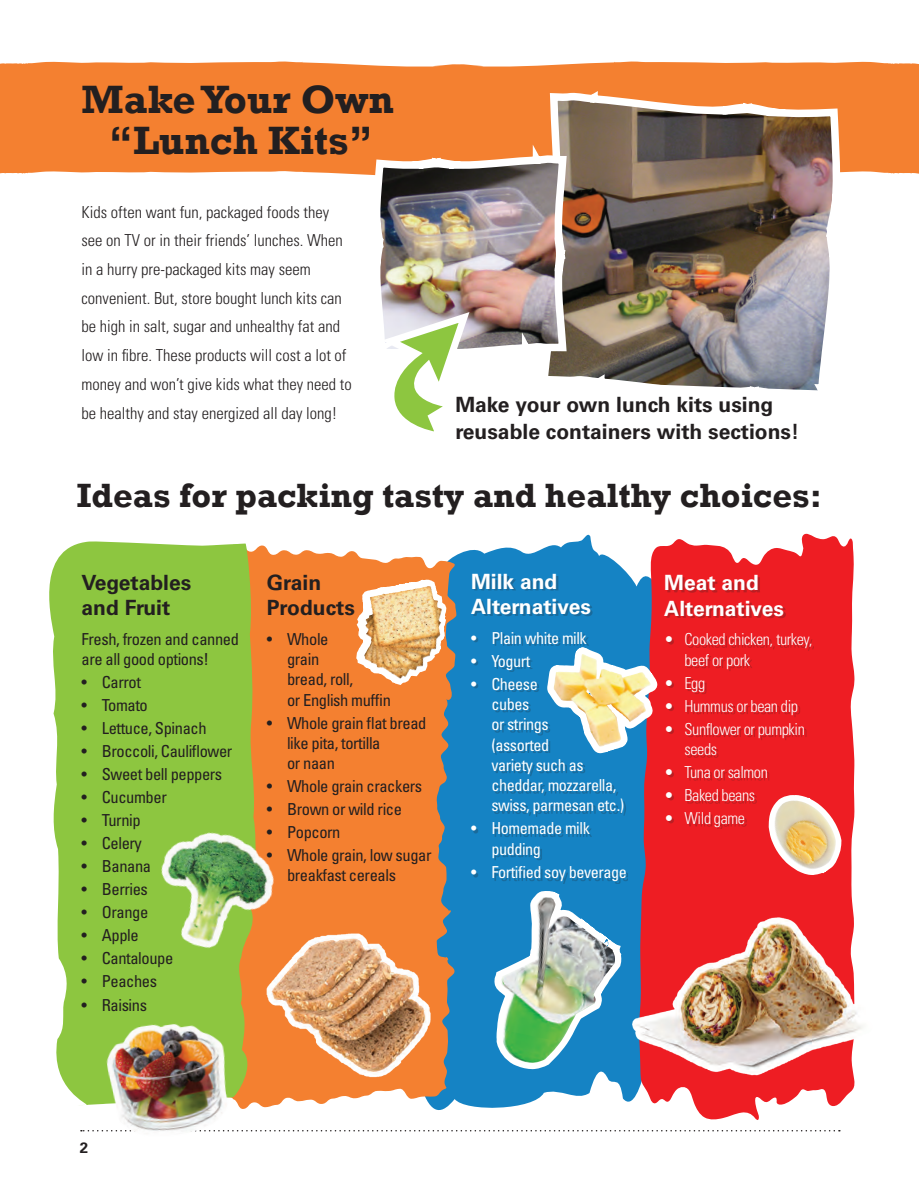
<style>
.page{position:relative;width:919px;height:1187px;background:#fff}
.page>*{position:absolute;margin:0;border:0;box-sizing:border-box;transform-origin:0 0}
.t1{font:700 40.5px/40.5px "Rockwell";color:#231f20;text-align:center}
.t2{font:700 34.5px "Rockwell";color:#231f20}
.t3{font:700 21px/25.5px "Univers LT Std";color:#231f20}
.t4{font:700 21px/25.5px "Univers LT Std";color:#fff}
.t5{font:condensed 16.5px/20.2px "Univers LT Std";letter-spacing:-.025em;color:#231f20}
.t6{font:300 condensed 16.5px/28.7px "Univers LT Std";color:#231f20}
.t7{font:condensed 16.5px/20.2px "Univers LT Std";letter-spacing:-.025em;color:#fff}
.t8{font:300 condensed 16.5px/20.2px "Univers LT Std";letter-spacing:-.025em;color:#fff}
.t9{font:700 15px "Univers LT Std";color:#231f20}
</style>
<div class="page">
<div style="left:0;top:61px;width:918px;height:114px;background:#f48030"></div>
<div style="left:433px;top:547px;width:204px;height:563px;background:#1583c4"></div>
<svg style="left:260px;top:545px;width:198px;height:563px;background:#df8545"></svg>
<svg style="left:637px;top:538px;width:218px;height:594px;fill:#ee1d23"></svg>
<svg style="left:49px;top:541px;width:211px;height:564px;background:#99c64b"></svg>
<div style="left:473px;top:575px;width:155px;height:308px;background:#231f20;opacity:.25"></div>
<div style="left:666px;top:577px;width:147px;height:251px;background:#231f20;opacity:.25"></div>
<img style="left:535px;top:89px;width:309px;height:560px">
<svg style="left:255px;top:1129px;width:584px;height:2px"></svg>
<svg style="left:541px;top:103px;width:122px;height:728px"></svg>
<svg style="left:484px;top:886px;width:148px;height:246px"></svg>
<svg style="left:348px;top:545px;width:108px;height:155px"></svg>
<img style="left:364px;top:586px;width:62px;height:82px">
<svg style="left:761px;top:786px;width:88px;height:95px;background:#ed806e"></svg>
<img style="left:369px;top:150px;width:201px;height:294px">
<img style="left:266px;top:914px;width:170px;height:170px">
<img style="left:81px;top:994px;width:172px;height:138px">
<img style="left:152px;top:829px;width:124px;height:123px">
<img style="left:627px;top:915px;width:236px;height:160px">
<h1 class="t1" style="left:81px;top:79px;width:313px">Make Your Own “Lunch Kits”</h1>
<p class="t6" style="left:81px;top:197px;width:271px">Kids often want fun, packaged foods they see on TV or in their friends’ lunches. When in a hurry pre-packaged kits may seem convenient. But, store bought lunch kits can be high in salt, sugar and unhealthy fat and low in fibre. These products will cost a lot of money and won’t give kids what they need to be healthy and stay energized all day long!</p>
<p class="t3" style="left:455px;top:391px;width:345px;line-height:27px">Make your own lunch kits using reusable containers with sections!</p>
<h2 class="t2" style="left:77px;top:474px;width:746px">Ideas for packing tasty and healthy choices:</h2>
<p class="t3" style="left:81px;top:569px;width:111px">Vegetables and Fruit</p>
<p class="t5" style="left:81px;top:628px;width:159px">Fresh, frozen and canned are all good options!</p>
<p class="t5" style="left:81px;top:671px;width:61px">• Carrot</p>
<p class="t5" style="left:81px;top:694px;width:68px">• Tomato</p>
<p class="t5" style="left:81px;top:717px;width:126px">• Lettuce, Spinach</p>
<p class="t5" style="left:81px;top:740px;width:152px">• Broccoli, Cauliflower</p>
<p class="t5" style="left:81px;top:763px;width:142px">• Sweet bell peppers</p>
<p class="t5" style="left:81px;top:786px;width:87px">• Cucumber</p>
<p class="t5" style="left:81px;top:809px;width:61px">• Turnip</p>
<p class="t5" style="left:81px;top:832px;width:62px">• Celery</p>
<p class="t5" style="left:81px;top:855px;width:71px">• Banana</p>
<p class="t5" style="left:81px;top:878px;width:68px">• Berries</p>
<p class="t5" style="left:81px;top:901px;width:68px">• Orange</p>
<p class="t5" style="left:81px;top:924px;width:59px">• Apple</p>
<p class="t5" style="left:81px;top:947px;width:93px">• Cantaloupe</p>
<p class="t5" style="left:81px;top:970px;width:77px">• Peaches</p>
<p class="t5" style="left:81px;top:994px;width:67px">• Raisins</p>
<p class="t3" style="left:267px;top:569px;width:90px">Grain<br>Products</p>
<p class="t5" style="left:287px;top:628px;width:105px;text-indent:-20px">• Whole<br>grain<br>bread, roll,<br>or English muffin</p>
<p class="t5" style="left:287px;top:712px;width:141px;text-indent:-20px">• Whole grain flat bread like pita, tortilla<br>or naan</p>
<p class="t5" style="left:267px;top:775px;width:157px">• Whole grain crackers</p>
<p class="t5" style="left:267px;top:798px;width:137px">• Brown or wild rice</p>
<p class="t5" style="left:267px;top:821px;width:75px">• Popcorn</p>
<p class="t5" style="left:287px;top:844px;width:146px;text-indent:-20px">• Whole grain, low sugar breakfast cereals</p>
<p class="t4" style="left:471px;top:568px;width:121px">Milk and<br>Alternatives</p>
<p class="t7" style="left:471px;top:627px;width:117px">• Plain white milk</p>
<p class="t7" style="left:471px;top:650px;width:61px">• Yogurt</p>
<p class="t7" style="left:491px;top:673px;width:134px;text-indent:-20px">• Cheese<br>cubes<br>or strings<br>(assorted<br>variety such as cheddar, mozzarella, swiss, parmesan etc.)</p>
<p class="t7" style="left:491px;top:817px;width:100px;text-indent:-20px">• Homemade milk pudding</p>
<p class="t7" style="left:471px;top:861px;width:157px">• Fortified soy beverage</p>
<p class="t4" style="left:664px;top:570px;width:121px">Meat and<br>Alternatives</p>
<p class="t8" style="left:684px;top:629px;width:129px;text-indent:-20px">• Cooked chicken, turkey, beef or pork</p>
<p class="t8" style="left:664px;top:672px;width:42px">• Egg</p>
<p class="t8" style="left:664px;top:695px;width:135px">• Hummus or bean dip</p>
<p class="t8" style="left:684px;top:718px;width:122px;text-indent:-20px">• Sunflower or pumpkin seeds</p>
<p class="t8" style="left:664px;top:761px;width:105px">• Tuna or salmon</p>
<p class="t8" style="left:664px;top:784px;width:92px">• Baked beans</p>
<p class="t8" style="left:664px;top:807px;width:82px">• Wild game</p>
<p class="t9" style="left:80px;top:1138px;width:10px">2</p>
</div>
